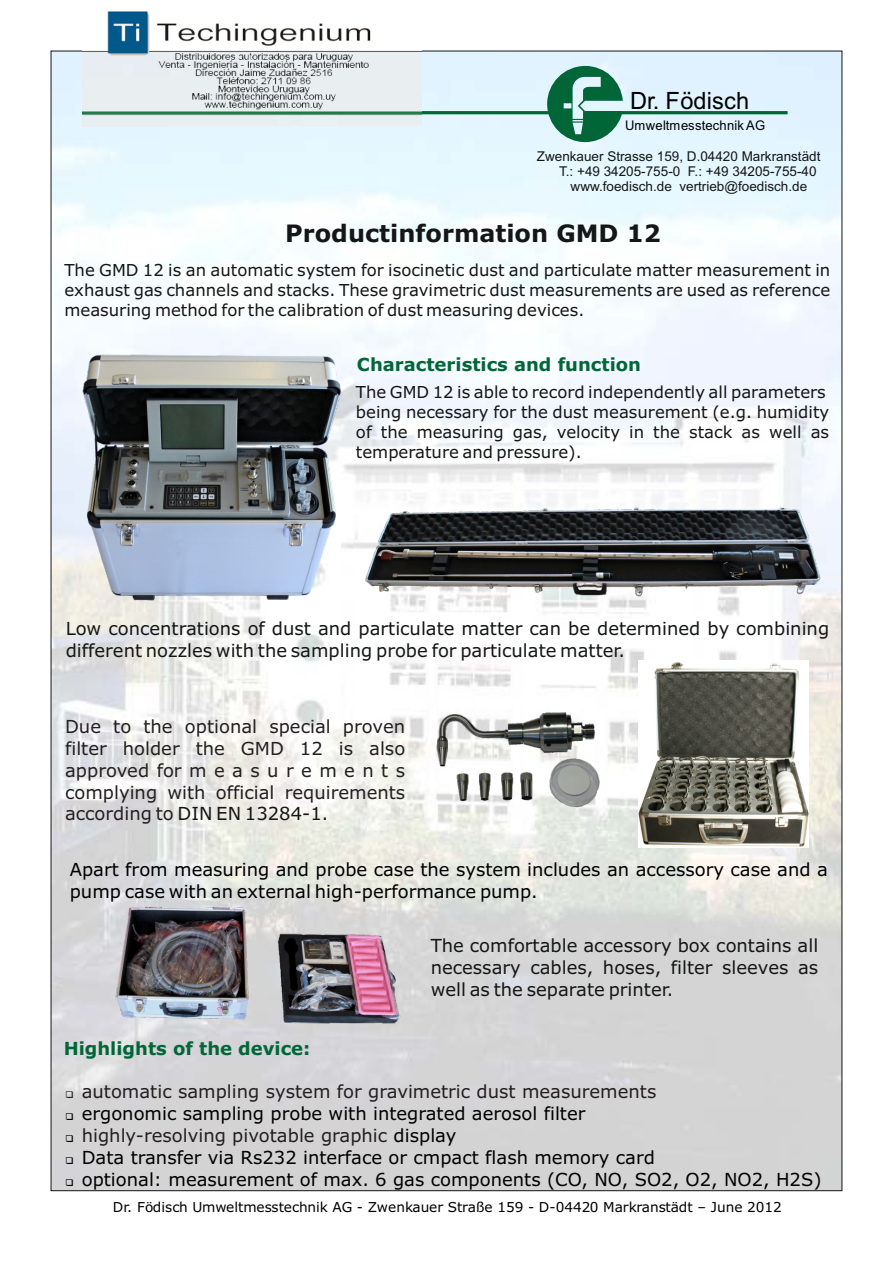
<style>
.page{position:relative;width:893px;height:1263px;background:#fff}
.page>*{position:absolute;margin:0;border:0;box-sizing:border-box;transform-origin:0 0}
.t1{font:700 24px "Verdana";color:#151616}
.t2{font:23.85px "Arial";letter-spacing:.005em;color:#000}
.t3{font:18px/21.9px "Verdana";color:#000}
.t4{font:18px/21.9px "Verdana";color:#241f21;text-align:justify}
.t5{font:18px/21.9px "Verdana";color:#151616}
.t6{font:700 18px "Verdana";color:#006638}
.t7{font:16.5px/20.1px "Verdana";color:#151616;text-align:justify}
.t8{font:13.65px "Verdana";color:#000}
.t9{font:13.5px "Arial";color:#151616}
.t10{font:13.35px "Arial";letter-spacing:.025em;color:#000}
.s1{color:#151616}
.s2{color:#000}
</style>
<div class="page">
<img style="left:53px;top:53px;width:787px;height:1136px">
<svg style="left:98px;top:66px;width:690px;height:76px"></svg>
<img style="left:68px;top:344px;width:288px;height:264px">
<img style="left:359px;top:504px;width:470px;height:100px">
<img style="left:639px;top:661px;width:170px;height:187px">
<img style="left:430px;top:687px;width:178px;height:134px">
<img style="left:109px;top:901px;width:295px;height:124px">
<img style="left:82px;top:11px;width:340px;height:115px">
<svg style="left:66px;top:1091px;width:7px;height:7px"></svg>
<svg style="left:66px;top:1113px;width:7px;height:7px"></svg>
<svg style="left:66px;top:1135px;width:7px;height:7px"></svg>
<svg style="left:66px;top:1157px;width:7px;height:7px"></svg>
<svg style="left:66px;top:1179px;width:7px;height:7px"></svg>
<h2 class="t2" style="left:630px;top:92px;width:121px">Dr. Födisch</h2>
<p class="t10" style="left:625px;top:120px;width:142px">Umweltmesstechnik AG</p>
<p class="t9" style="left:537px;top:151px;width:285px">Zwenkauer Strasse 159, D.04420 Markranstädt</p>
<p class="t9" style="left:559px;top:166px;width:259px">T.: +49 34205-755-0 F.: +49 34205-755-40</p>
<p class="t9" style="left:571px;top:181px;width:238px">www.foedisch.de vertrieb@foedisch.de</p>
<h1 class="t1" style="left:285px;top:224px;width:377px">Productinformation GMD 12</h1>
<p class="t7" style="left:64px;top:261px;width:767px">The GMD 12 is an automatic system for isocinetic dust and particulate matter measurement in exhaust gas channels and stacks. These gravimetric dust measurements are used as reference measuring method for the calibration of dust measuring devices.</p>
<p class="t6" style="left:357px;top:357px;width:286px">Characteristics and function</p>
<p class="t7" style="left:356px;top:383px;width:475px;text-align:left">The GMD 12 is able to record independently all parameters being necessary for the dust measurement (e.g. humidity of the measuring gas, velocity in the stack as well as temperature and pressure).</p>
<p class="t5" style="left:66px;top:619px;width:765px">Low concentrations of dust and particulate matter can be determined by combining different nozzles with the sampling probe for particulate matter.</p>
<p class="t4" style="left:65px;top:717px;width:342px">Due to the optional special proven filter holder the GMD 12 is also approved for m e a s u r e m e n t s complying with official requirements according to <span class="s1">DIN EN 13284-1.</span></p>
<p class="t3" style="left:70px;top:860px;width:760px">Apart from measuring and probe case the system includes an accessory case and a pump case with an external high-performance pump.</p>
<p class="t5" style="left:431px;top:936px;width:389px;text-align:justify">The comfortable accessory box contains all necessary cables, hoses, filter sleeves as well as the separate printer.</p>
<p class="t6" style="left:64px;top:1041px;width:248px">Highlights of the device:</p>
<p class="t4" style="left:82px;top:1082px;width:576px">automatic sampling system for gravimetric dust measurements</p>
<p class="t4" style="left:82px;top:1126px;width:376px">highly-resolving pivotable graphic <span class="s2">display</span></p>
<p class="t3" style="left:82px;top:1104px;width:505px">ergonomic sampling probe with integrated aerosol filter</p>
<p class="t3" style="left:82px;top:1148px;width:741px">Data transfer via Rs232 interface or cmpact flash memory card<br>optional: measurement of max. 6 gas components (CO, NO, SO2, O2, NO2, H2S)</p>
<p class="t8" style="left:113px;top:1201px;width:670px">Dr. Födisch Umweltmesstechnik AG - Zwenkauer Straße 159 - D-04420 Markranstädt – June 2012</p>
</div>
